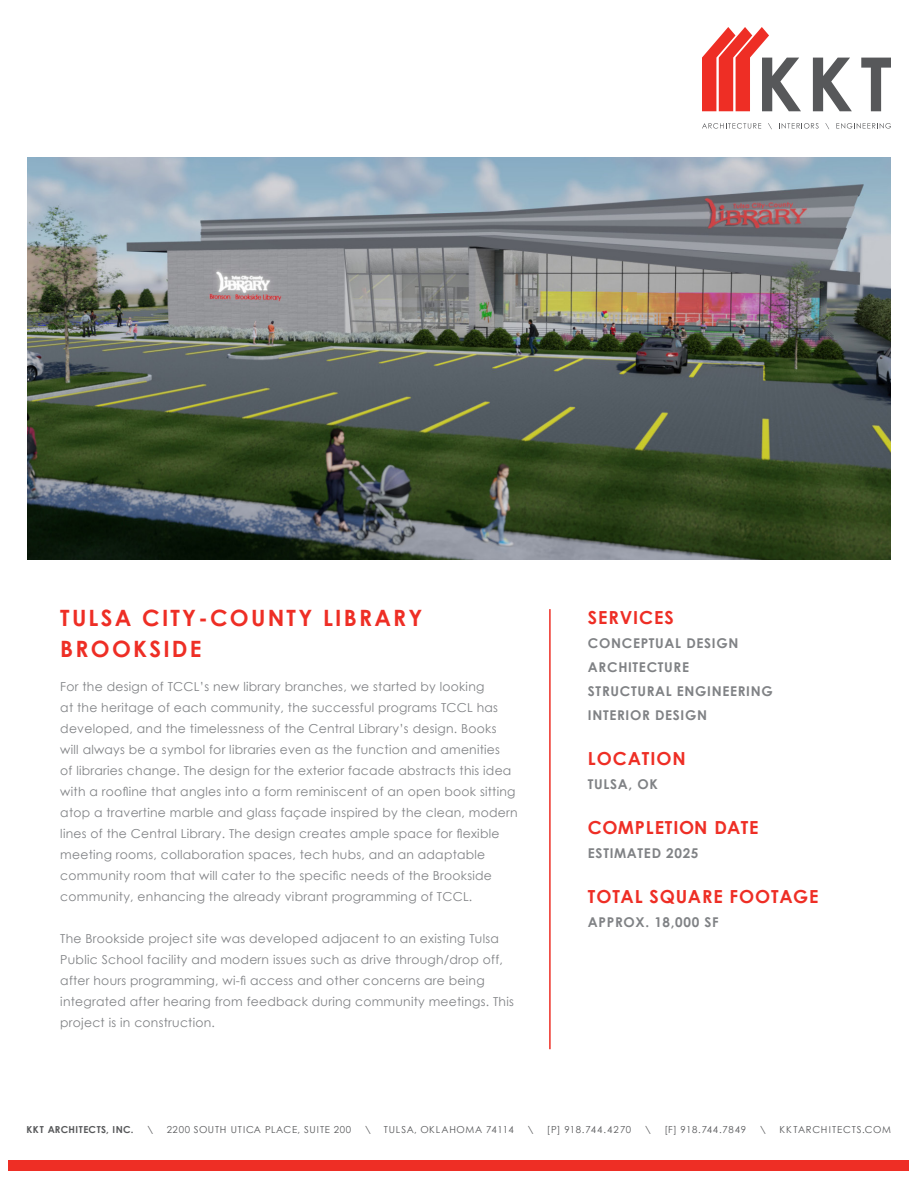
<style>
.page{position:relative;width:918px;height:1188px;background:#fff}
.page>*{position:absolute;margin:0;border:0;box-sizing:border-box;transform-origin:0 0}
.t1{font:700 22.5px/31.3px "Century Gothic";letter-spacing:.1em;color:#ee2e25}
.Heading__Bold_Spaced{font:700 18px "Century Gothic";letter-spacing:.05em;color:#ee2e25}
.Heading__Bold_Spaced-2{font:700 13.5px "Century Gothic";letter-spacing:.05em;color:#808285}
.Body_Copy{font:12.3px/21px "Century Gothic";letter-spacing:.02em;color:#808285}
.t2{font:9.6px "Century Gothic";letter-spacing:.08em;color:#57585a}
.t3{font:9.6px "Century Gothic";letter-spacing:.06em;color:#57585a}
.t4{font:700 9.6px "Century Gothic";letter-spacing:.04em;color:#57585a}
</style>
<div class="page">
<div style="left:9px;top:1160px;width:900px;height:11px;background:#ee2e25"></div>
<svg style="left:702px;top:27px;width:99px;height:84px"></svg>
<svg style="left:813px;top:58px;width:39px;height:53px"></svg>
<svg style="left:861px;top:58px;width:30px;height:53px"></svg>
<svg style="left:702px;top:123px;width:59px;height:6px"></svg>
<svg style="left:779px;top:123px;width:40px;height:6px"></svg>
<svg style="left:836px;top:123px;width:55px;height:6px"></svg>
<img style="left:27px;top:158px;width:864px;height:401px">
<hr style="left:549px;top:609px;width:2px;height:440px;background:#ee2e25">
<p class="t1" style="left:60px;top:601px;width:364px">TULSA CITY-COUNTY LIBRARY<br>BROOKSIDE</p>
<p class="Heading__Bold_Spaced" style="left:588px;top:604px;width:87px">SERVICES</p>
<p class="Heading__Bold_Spaced-2" style="left:588px;top:633px;width:152px">CONCEPTUAL DESIGN</p>
<p class="Heading__Bold_Spaced-2" style="left:588px;top:657px;width:103px">ARCHITECTURE</p>
<p class="Heading__Bold_Spaced-2" style="left:588px;top:681px;width:186px">STRUCTURAL ENGINEERING</p>
<p class="Heading__Bold_Spaced-2" style="left:588px;top:705px;width:121px">INTERIOR DESIGN</p>
<p class="Heading__Bold_Spaced" style="left:588px;top:745px;width:99px">LOCATION</p>
<p class="Heading__Bold_Spaced-2" style="left:588px;top:774px;width:71px">TULSA, OK</p>
<p class="Heading__Bold_Spaced" style="left:588px;top:814px;width:172px">COMPLETION DATE</p>
<p class="Heading__Bold_Spaced-2" style="left:588px;top:843px;width:112px">ESTIMATED 2025</p>
<p class="Heading__Bold_Spaced" style="left:588px;top:883px;width:232px">TOTAL SQUARE FOOTAGE</p>
<p class="Heading__Bold_Spaced-2" style="left:588px;top:912px;width:132px">APPROX. 18,000 SF</p>
<p class="Body_Copy" style="left:60px;top:675px;width:459px">For the design of TCCL’s new library branches, we started by looking<br>at the heritage of each community, the successful programs TCCL has developed, and the timelessness of the Central Library’s design. Books will always be a symbol for libraries even as the function and amenities<br>of libraries change. The design for the exterior facade abstracts this idea with a roofline that angles into a form reminiscent of an open book sitting atop a travertine marble and glass façade inspired by the clean, modern lines of the Central Library. The design creates ample space for flexible meeting rooms, collaboration spaces, tech hubs, and an adaptable community room that will cater to the specific needs of the Brookside community, enhancing the already vibrant programming of TCCL.</p>
<p class="Body_Copy" style="left:60px;top:927px;width:455px">The Brookside project site was developed adjacent to an existing Tulsa Public School facility and modern issues such as drive through/drop off, after hours programming, wi-fi access and other concerns are being integrated after hearing from feedback during community meetings. This project is in construction.</p>
<p class="t4" style="left:26px;top:1122px;width:109px">KKT ARCHITECTS, INC.</p>
<p class="t2" style="left:147px;top:1122px;width:7px">\</p>
<p class="t2" style="left:167px;top:1122px;width:186px">2200 SOUTH UTICA PLACE, SUITE 200</p>
<p class="t2" style="left:365px;top:1122px;width:7px">\</p>
<p class="t3" style="left:384px;top:1122px;width:132px">TULSA, OKLAHOMA 74114</p>
<p class="t2" style="left:528px;top:1122px;width:7px">\</p>
<p class="t3" style="left:547px;top:1122px;width:86px">[P] 918.744.4270</p>
<p class="t2" style="left:645px;top:1122px;width:7px">\</p>
<p class="t3" style="left:664px;top:1122px;width:83px">[F] 918.744.7849</p>
<p class="t2" style="left:760px;top:1122px;width:7px">\</p>
<p class="t2" style="left:779px;top:1122px;width:113px">KKTARCHITECTS.COM</p>
</div>
